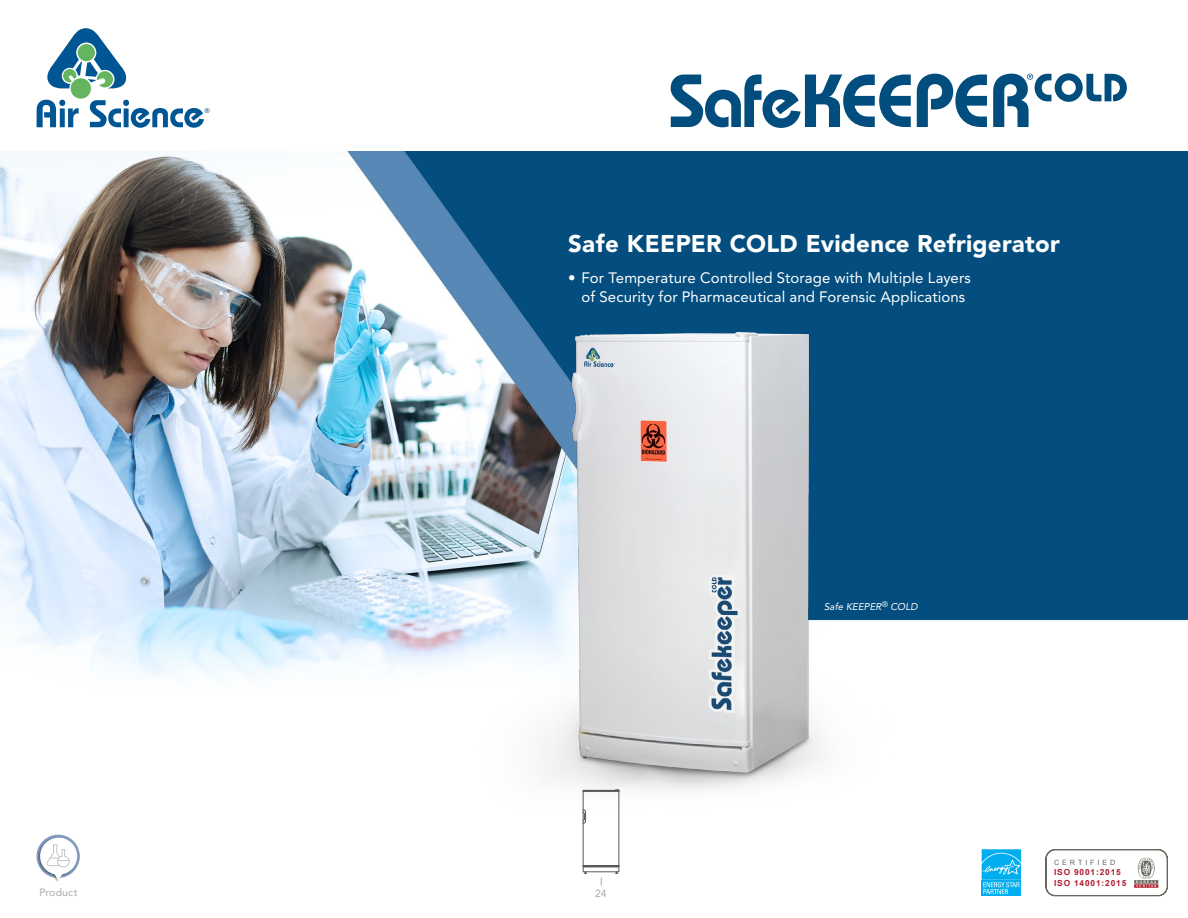
<style>
.page{position:relative;width:1188px;height:918px;background:#fff}
.page>*{position:absolute;margin:0;border:0;box-sizing:border-box;transform-origin:0 0}
.t1{font:900 24px "Avenir LT Std";letter-spacing:.01em;color:#fff}
.t2{font:15px/19.5px "Avenir LT Std";letter-spacing:.005em;color:#fff;text-align:center}
.t3{font:10.5px "Avenir LT Std";letter-spacing:.01em;color:#a7a9ac}
.t4{font:italic 9.75px "Avenir LT Std";letter-spacing:.01em;color:#fff}
.t5{font:700 8.4px/10.2px "Arial";letter-spacing:.1em;color:#b01e31}
.t6{font:7.2px "Arial";letter-spacing:.405em;color:#69665d}
</style>
<div class="page">
<img style="left:0;top:152px;width:1188px;height:525px">
<img style="left:470px;top:332px;width:419px;height:458px">
<svg style="left:981px;top:849px;width:1px;height:47px"></svg>
<div style="left:982px;top:880px;width:39px;height:16px;background:#00aeef"></div>
<svg style="left:982px;top:849px;width:39px;height:45px"></svg>
<svg style="left:1045px;top:849px;width:123px;height:48px"></svg>
<svg style="left:37px;top:100px;width:42px;height:27px"></svg>
<svg style="left:47px;top:28px;width:80px;height:61px"></svg>
<div style="left:77px;top:44px;width:18px;height:17px;background:#64b460;border-radius:50%"></div>
<div style="left:70px;top:78px;width:21px;height:21px;background:#64b460;border-radius:50%"></div>
<svg style="left:90px;top:100px;width:120px;height:28px"></svg>
<img style="left:36px;top:834px;width:44px;height:48px">
<svg style="left:38px;top:836px;width:41px;height:44px"></svg>
<svg style="left:671px;top:75px;width:240px;height:53px"></svg>
<svg style="left:917px;top:74px;width:70px;height:53px"></svg>
<svg style="left:993px;top:73px;width:134px;height:54px"></svg>
<svg style="left:582px;top:790px;width:38px;height:96px"></svg>
<h1 class="t1" style="left:568px;top:229px;width:493px">Safe KEEPER COLD Evidence Refrigerator</h1>
<p class="t2" style="left:568px;top:268px;width:404px">• For Temperature Controlled Storage with Multiple Layers of Security for Pharmaceutical and Forensic Applications</p>
<p class="t3" style="left:39px;top:887px;width:40px">Product</p>
<p class="t3" style="left:595px;top:887px;width:13px">24</p>
<p class="t4" style="left:824px;top:601px;width:95px">Safe KEEPER<sup>®</sup> COLD</p>
<p class="t6" style="left:1054px;top:858px;width:63px">CERTIFIED</p>
<p class="t5" style="left:1054px;top:868px;width:74px">ISO 9001:2015<br>ISO 14001:2015</p>
</div>
